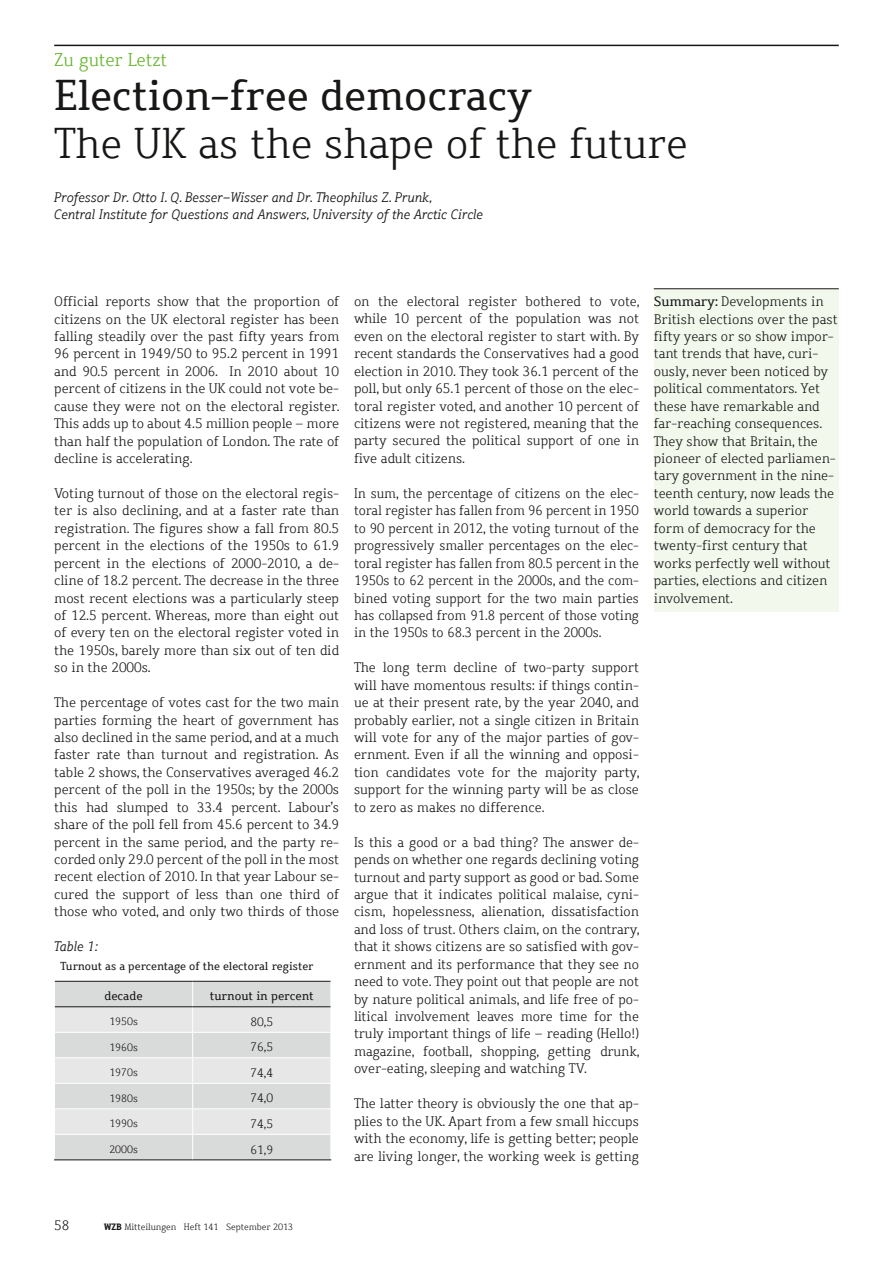
<style>
.page{position:relative;width:893px;height:1263px;background:#fff}
.page>*{position:absolute;margin:0;border:0;box-sizing:border-box;transform-origin:0 0}
.t1{font:300 42px "Dahrendorf";color:#181716}
.t2{font:42px "Dahrendorf";color:#181716}
.t3{font:italic 300 19.5px "Dahrendorf";letter-spacing:.005em;color:#181716}
.t4{font:300 18px "Dahrendorf";color:#63b32a}
.t5{font:300 13.5px/17.4px "Dahrendorf";color:#181716;text-align:justify}
.t6{font:italic 300 13.5px/17.4px "Dahrendorf";color:#181716}
.t7{font:300 12px "Dahrendorf";letter-spacing:.005em;color:#181716}
.t8{font:12px "Dahrendorf";letter-spacing:.005em;color:#181716}
.t9{font:11.25px "Dahrendorf";letter-spacing:.005em;color:#181716}
.t10{font:300 10.5px "Dahrendorf";letter-spacing:.005em;color:#181716}
.t11{font:300 9px "Dahrendorf";color:#181716}
.s1{font-weight:400}
.s2{font-weight:700}
</style>
<div class="page">
<div style="left:654px;top:289px;width:185px;height:322px;background:#f3f8ed"></div>
<hr style="left:654px;top:288px;width:185px;height:1px;background:#181716">
<hr style="left:54px;top:45px;width:785px;height:1px;background:#181716">
<svg style="left:54px;top:980px;width:277px;height:179px;background:#dfe0e0"></svg>
<hr style="left:55px;top:981px;width:138px;height:1px;background:#181716">
<hr style="left:193px;top:981px;width:137px;height:1px;background:#181716">
<hr style="left:55px;top:1006px;width:138px;height:1px;background:#181716">
<hr style="left:193px;top:1006px;width:137px;height:1px;background:#181716">
<hr style="left:54px;top:1159px;width:139px;height:1px;background:#181716">
<hr style="left:193px;top:1159px;width:138px;height:1px;background:#181716">
<h3 class="t4" style="left:54px;top:49px;width:114px">Zu guter Letzt</h3>
<h1 class="t2" style="left:54px;top:68px;width:479px">Election-free democracy</h1>
<h1 class="t1" style="left:54px;top:117px;width:635px">The UK as the shape of the future</h1>
<p class="t6" style="left:54px;top:188px;width:430px">Professor Dr. Otto I. Q. Besser-Wisser and Dr. Theophilus Z. Prunk,<br>Central Institute for Questions and Answers, University of the Arctic Circle</p>
<p class="t5" style="left:54px;top:293px;width:287px">Official reports show that the proportion of citizens on the UK electoral register has been falling steadily over the past fifty years from 96 percent in 1949/50 to 95.2 percent in 1991 and 90.5 percent in 2006. In 2010 about 10 percent of citizens in the UK could not vote be&shy;cause they were not on the electoral register.<br>This adds up to about 4.5 million people – more than half the population of London. The rate of decline is accelerating.</p>
<p class="t5" style="left:54px;top:485px;width:286px">Voting turnout of those on the electoral regis&shy;ter is also declining, and at a faster rate than registration. The figures show a fall from 80.5 percent in the elections of the 1950s to 61.9 percent in the elections of 2000-2010, a de&shy;cline of 18.2 percent. The decrease in the three most recent elections was a particularly steep of 12.5 percent. Whereas, more than eight out of every ten on the electoral register voted in the 1950s, barely more than six out of ten did so in the 2000s.</p>
<p class="t5" style="left:54px;top:694px;width:286px">The percentage of votes cast for the two main parties forming the heart of government has also declined in the same period, and at a much faster rate than turnout and registration. As table 2 shows, the Conservatives averaged 46.2 percent of the poll in the 1950s; by the 2000s this had slumped to 33.4 percent. Labour’s share of the poll fell from 45.6 percent to 34.9 percent in the same period, and the party re&shy;corded only 29.0 percent of the poll in the most recent election of 2010. In that year Labour se&shy;cured the support of less than one third of those who voted, and only two thirds of those</p>
<h2 class="t3" style="left:52px;top:840px;width:201px">Tabelle 1 und 2 WM 141</h2>
<p class="t6" style="left:54px;top:938px;width:46px">Table 1:</p>
<p class="t9" style="left:60px;top:959px;width:255px">Turnout as a percentage of the electoral register</p>
<p class="t8" style="left:105px;top:988px;width:40px">decade</p>
<p class="t8" style="left:210px;top:988px;width:105px">turnout in percent</p>
<p class="t10" style="left:109px;top:1015px;width:30px">1950s</p>
<p class="t7" style="left:250px;top:1014px;width:24px">80,5</p>
<p class="t10" style="left:109px;top:1040px;width:30px">1960s</p>
<p class="t7" style="left:250px;top:1040px;width:24px">76,5</p>
<p class="t10" style="left:109px;top:1066px;width:30px">1970s</p>
<p class="t7" style="left:250px;top:1065px;width:24px">74,4</p>
<p class="t10" style="left:109px;top:1091px;width:30px">1980s</p>
<p class="t7" style="left:250px;top:1091px;width:24px">74,0</p>
<p class="t10" style="left:109px;top:1117px;width:30px">1990s</p>
<p class="t7" style="left:250px;top:1116px;width:24px">74,5</p>
<p class="t10" style="left:109px;top:1142px;width:30px">2000s</p>
<p class="t7" style="left:250px;top:1142px;width:24px">61,9</p>
<p class="t5" style="left:354px;top:293px;width:287px">on the electoral register bothered to vote, while 10 percent of the population was not even on the electoral register to start with. By recent standards the Conservatives had a good election in 2010. They took 36.1 percent of the poll, but only 65.1 percent of those on the elec&shy;toral register voted, and another 10 percent of citizens were not registered, meaning that the party secured the political support of one in five adult citizens.</p>
<p class="t5" style="left:354px;top:485px;width:286px">In sum, the percentage of citizens on the elec&shy;toral register has fallen from 96 percent in 1950 to 90 percent in 2012, the voting turnout of the progressively smaller percentages on the elec&shy;toral register has fallen from 80.5 percent in the 1950s to 62 percent in the 2000s, and the com&shy;bined voting support for the two main parties has collapsed from 91.8 percent of those voting in the 1950s to 68.3 percent in the 2000s.</p>
<p class="t5" style="left:354px;top:659px;width:287px">The long term decline of two-party support will have momentous results: if things contin&shy;ue at their present rate, by the year 2040, and probably earlier, not a single citizen in Britain will vote for any of the major parties of gov&shy;ernment. Even if all the winning and opposi&shy;tion candidates vote for the majority party, support for the winning party will be as close to zero as makes no difference.</p>
<p class="t5" style="left:354px;top:833px;width:287px">Is this a good or a bad thing? The answer de&shy;pends on whether one regards declining voting turnout and party support as good or bad. Some argue that it indicates political malaise, cyni&shy;cism, hopelessness, alienation, dissatisfaction and loss of trust. Others claim, on the contrary, that it shows citizens are so satisfied with gov&shy;ernment and its performance that they see no need to vote. They point out that people are not by nature political animals, and life free of po&shy;litical involvement leaves more time for the truly important things of life – reading (Hello!) magazine, football, shopping, getting drunk, over-eating, sleeping and watching TV.</p>
<p class="t5" style="left:354px;top:1095px;width:286px">The latter theory is obviously the one that ap&shy;plies to the UK. Apart from a few small hiccups with the economy, life is getting better; people are living longer, the working week is getting</p>
<p class="t5" style="left:654px;top:293px;width:185px;text-align:left"><span class="s1">Summary:</span> Developments in<br>British elections over the past fifty years or so show impor&shy;tant trends that have, curi&shy;ously, never been noticed by political commentators. Yet these have remarkable and far-reaching consequences.<br>They show that Britain, the pioneer of elected parliamen&shy;tary government in the nine&shy;teenth century, now leads the world towards a superior form of democracy for the twenty-first century that works perfectly well without parties, elections and citizen involvement.</p>
<p class="t5" style="left:54px;top:1217px;width:17px">58</p>
<p class="t11" style="left:104px;top:1221px;width:191px"><span class="s2">WZB</span> Mitteilungen Heft 141 September 2013</p>
</div>
